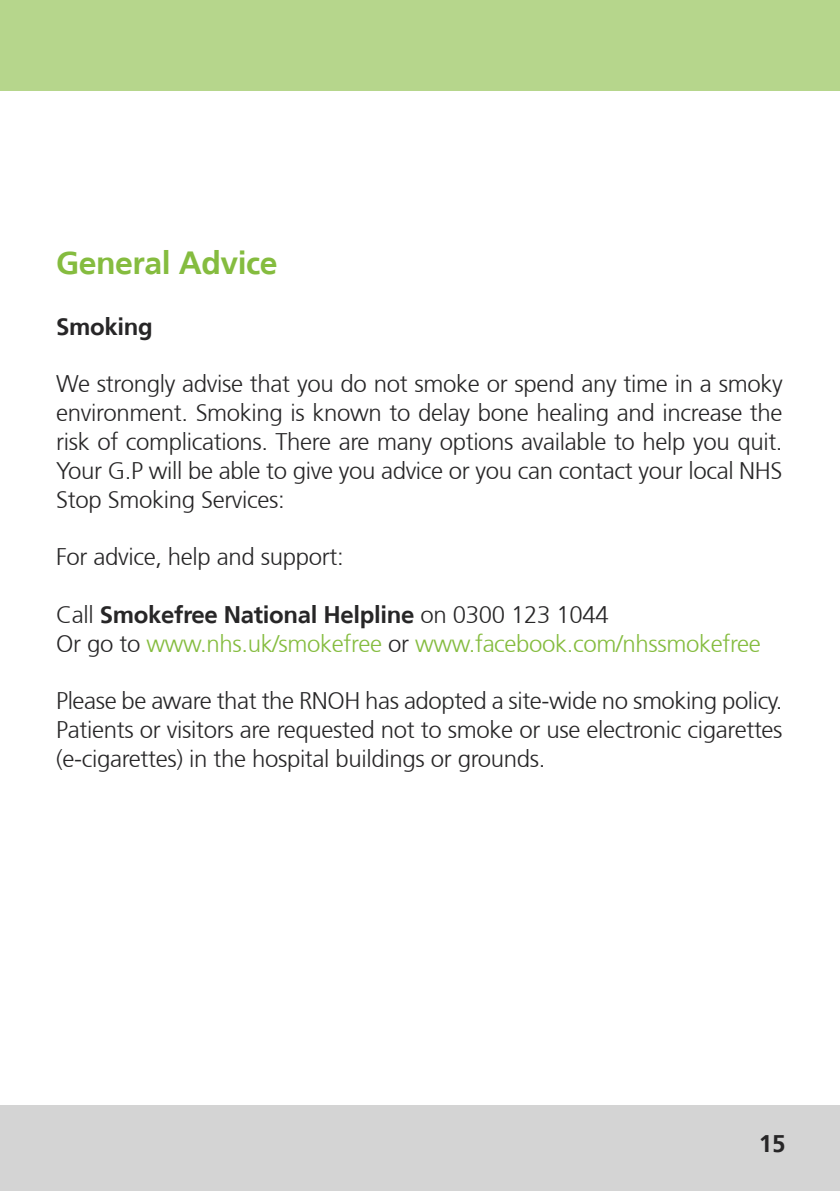
<style>
.page{position:relative;width:840px;height:1191px;background:#fff}
.page>*{position:absolute;margin:0;border:0;box-sizing:border-box;transform-origin:0 0}
.t1{font:700 32px "Frutiger 65";letter-spacing:-.015em;color:#85bc3f}
.t2{font:300 24px/28.8px "Frutiger 45";letter-spacing:-.015em;color:#272627;text-align:justify}
.t3{font:300 24px "Frutiger 45";letter-spacing:-.015em;color:#85bc3f}
.t4{font:700 24px "Frutiger 65";letter-spacing:-.015em;color:#272627}
.s1{font-family:"Frutiger 45";font-weight:300}
.s2{color:#272627}
</style>
<div class="page">
<div style="left:0;top:0;width:839px;height:91px;background:#b6d68c"></div>
<div style="left:0;top:1106px;width:839px;height:85px;background:#d4d4d4"></div>
<h1 class="t1" style="left:56px;top:244px;width:223px">General Advice</h1>
<p class="t4" style="left:56px;top:312px;width:98px">Smoking</p>
<p class="t2" style="left:56px;top:370px;width:727px">We strongly advise that you do not smoke or spend any time in a smoky environment. Smoking is known to delay bone healing and increase the risk of complications. There are many options available to help you quit.<br>Your G.P will be able to give you advice or you can contact your local NHS Stop Smoking Services:</p>
<p class="t2" style="left:56px;top:543px;width:289px">For advice, help and support:</p>
<p class="t4" style="left:56px;top:600px;width:553px"><span class="s1">Call</span> Smokefree National Helpline <span class="s1">on 0300 123 1044</span></p>
<p class="t3" style="left:56px;top:630px;width:706px"><span class="s2">Or go to</span> www.nhs.uk/smokefree <span class="s2">or</span> www.facebook.com/nhssmokefree</p>
<p class="t2" style="left:56px;top:687px;width:727px">Please be aware that the RNOH has adopted a site-wide no smoking policy.<br>Patients or visitors are requested not to smoke or use electronic cigarettes (e-cigarettes) in the hospital buildings or grounds.</p>
<p class="t4" style="left:758px;top:1129px;width:28px">15</p>
</div>
